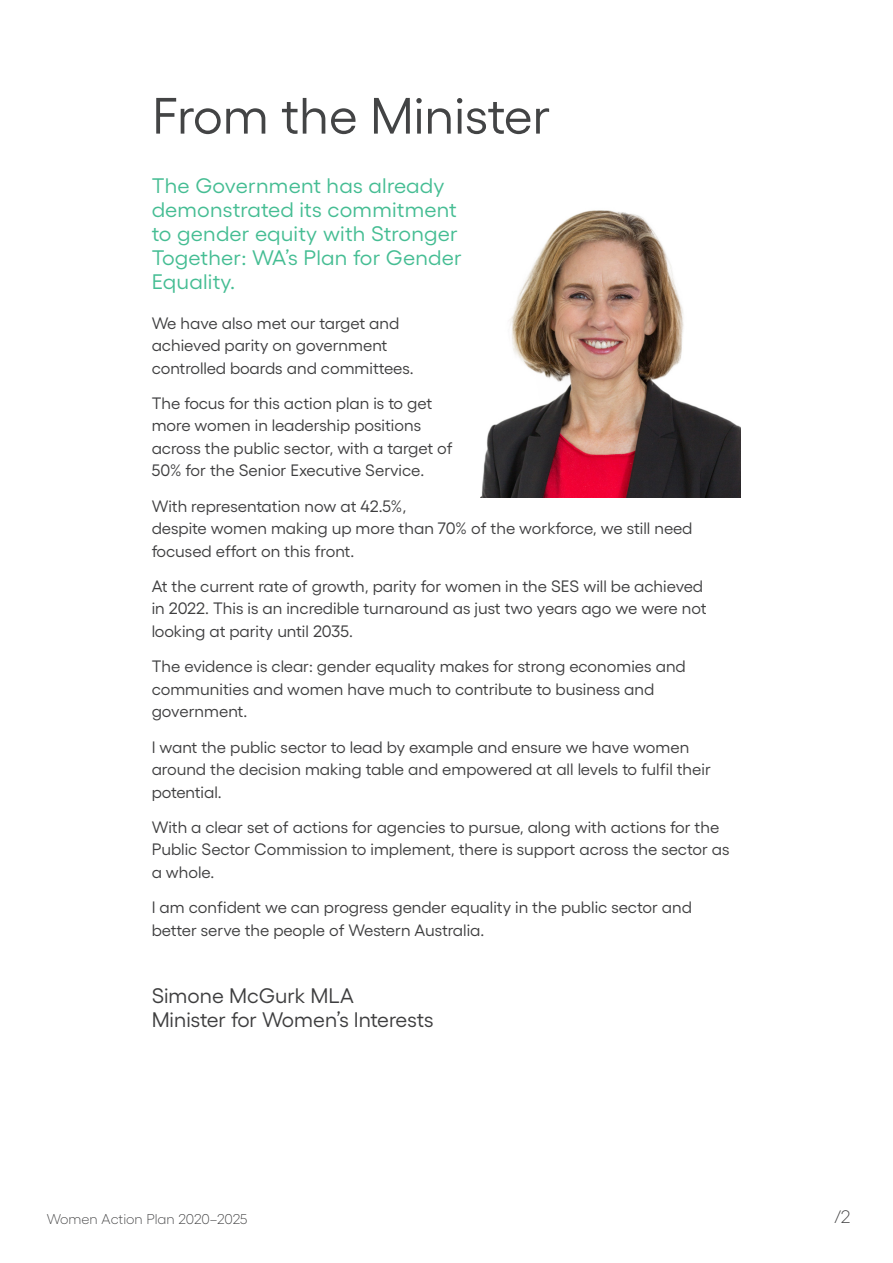
<style>
.page{position:relative;width:893px;height:1263px;background:#fff}
.page>*{position:absolute;margin:0;border:0;box-sizing:border-box;transform-origin:0 0}
.Heading_Main{font:51px "Gellix";color:#434445}
.Subheading{font:21px/24px "Gellix";letter-spacing:.01em;color:#45bd93}
.Subheading-2{font:21px/24px "Gellix";color:#3e3e3f}
.t1{font:300 18px "Gellix";color:#3e3e3f}
.Copy{font:16.5px/22.5px "Gellix";color:#3e3e3f}
.t2{font:300 14.1px "Gellix";color:#3e3e3f}
</style>
<div class="page">
<img style="left:480px;top:210px;width:260px;height:287px">
<p class="Heading_Main" style="left:152px;top:77px;width:400px">From the Minister</p>
<p class="Subheading" style="left:152px;top:172px;width:311px">The Government has already demonstrated its commitment to gender equity with Stronger<br>Together: WA’s Plan for Gender<br>Equality.</p>
<p class="Copy" style="left:152px;top:310px;width:264px">We have also met our target and achieved parity on government controlled boards and committees.</p>
<p class="Copy" style="left:152px;top:390px;width:303px">The focus for this action plan is to get more women in leadership positions across the public sector, with a target of 50% for the Senior Executive Service.</p>
<p class="Copy" style="left:152px;top:493px;width:542px">With representation now at 42.5%,<br>despite women making up more than 70% of the workforce, we still need focused effort on this front.</p>
<p class="Copy" style="left:152px;top:573px;width:556px">At the current rate of growth, parity for women in the SES will be achieved in 2022. This is an incredible turnaround as just two years ago we were not looking at parity until 2035.</p>
<p class="Copy" style="left:152px;top:654px;width:536px">The evidence is clear: gender equality makes for strong economies and communities and women have much to contribute to business and government.</p>
<p class="Copy" style="left:152px;top:734px;width:561px">I want the public sector to lead by example and ensure we have women around the decision making table and empowered at all levels to fulfil their potential.</p>
<p class="Copy" style="left:152px;top:814px;width:579px">With a clear set of actions for agencies to pursue, along with actions for the<br>Public Sector Commission to implement, there is support across the sector as a whole.</p>
<p class="Copy" style="left:152px;top:894px;width:542px">I am confident we can progress gender equality in the public sector and better serve the people of Western Australia.</p>
<p class="Subheading-2" style="left:152px;top:981px;width:283px">Simone McGurk MLA<br>Minister for Women’s Interests</p>
<p class="t2" style="left:47px;top:1208px;width:202px">Women Action Plan 2020–2025</p>
<p class="t1" style="left:834px;top:1204px;width:18px">/2</p>
</div>
